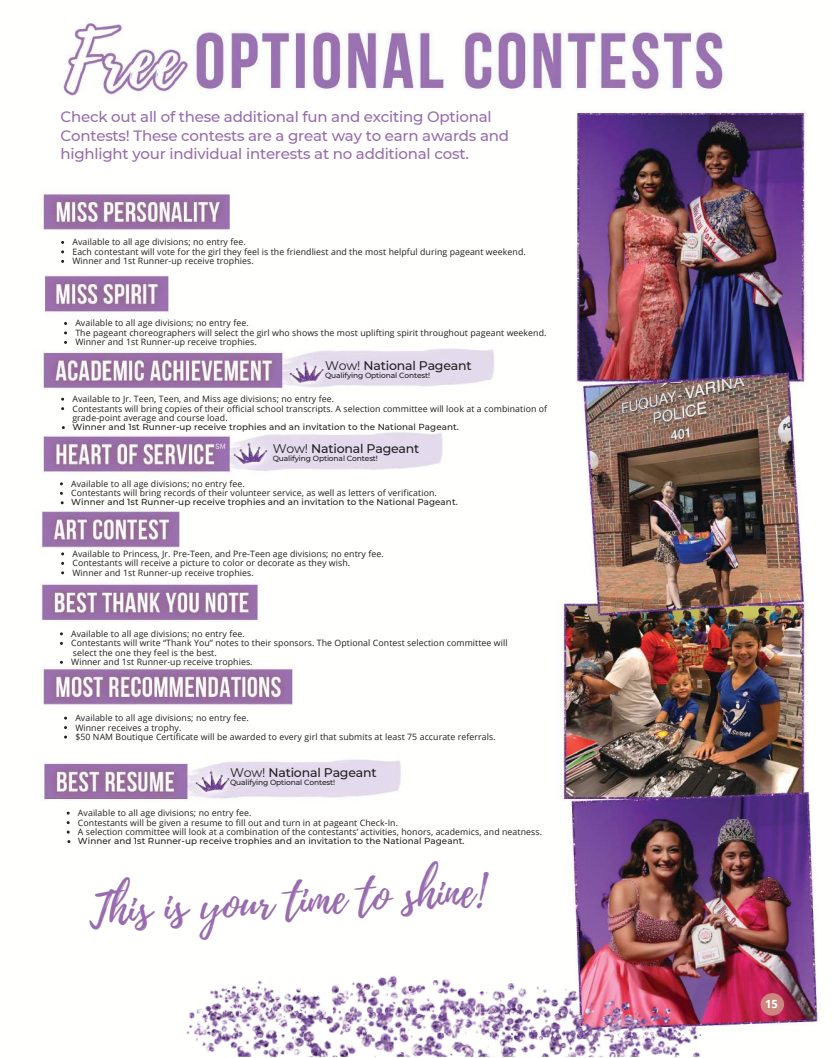
<style>
.page{position:relative;width:833px;height:1058px;background:#fff}
.page>*{position:absolute;margin:0;border:0;box-sizing:border-box;transform-origin:0 0}
.t1{font:45px "Playlist Script";color:#986cae}
.t2{font:500 15px/18.8px "Montserrat";letter-spacing:-.015em;color:#986cae}
.t3{font:500 12.5px "Montserrat";letter-spacing:-.015em;color:#231f20}
.t4{font:700 11.25px "Open Sans";color:#fff}
.t5{font:8.75px/9.5px "Open Sans";letter-spacing:.01em;color:#231f20}
.t6{font:500 8.75px "Montserrat";letter-spacing:.01em;color:#231f20}
.t7{font:500 7.5px "Montserrat";letter-spacing:-.015em;color:#231f20}
.s1{font-weight:400}
</style>
<div class="page">
<img style="left:35px;top:20px;width:786px;height:1037px">
<img style="left:172px;top:955px;width:545px;height:101px">
<div style="left:760px;top:993px;width:24px;height:22px;background:#cb877f;border-radius:50%"></div>
<h2 class="t2" style="left:60px;top:107px;width:450px">Check out all of these additional fun and exciting Optional<br>Contests! These contests are a great way to earn awards and highlight your individual interests at no additional cost.</h2>
<p class="t5" style="left:72px;top:237px;width:455px">Available to all age divisions; no entry fee.<br>Each contestant will vote for the girl they feel is the friendliest and the most helpful during pageant weekend.<br>Winner and 1st Runner-up receive trophies.</p>
<p class="t5" style="left:75px;top:318px;width:472px">Available to all age divisions; no entry fee.<br>The pageant choreographers will select the girl who shows the most uplifting spirit throughout pageant weekend.<br>Winner and 1st Runner-up receive trophies.</p>
<h3 class="t3" style="left:325px;top:357px;width:148px"><span class="s1">Wow!</span> National Pageant</h3>
<p class="t7" style="left:325px;top:370px;width:107px">Qualifying Optional Contest!</p>
<p class="t5" style="left:72px;top:394px;width:476px">Available to Jr. Teen, Teen, and Miss age divisions; no entry fee.<br>Contestants will bring copies of their official school transcripts. A selection committee will look at a combination of grade-point average and course load.</p>
<p class="t6" style="left:72px;top:421px;width:388px">Winner and 1st Runner-up receive trophies and an invitation to the National Pageant.</p>
<h3 class="t3" style="left:273px;top:440px;width:148px"><span class="s1">Wow!</span> National Pageant</h3>
<p class="t7" style="left:273px;top:453px;width:107px">Qualifying Optional Contest!</p>
<p class="t5" style="left:71px;top:478px;width:367px">Available to all age divisions; no entry fee.<br>Contestants will bring records of their volunteer service, as well as letters of verification.</p>
<p class="t6" style="left:71px;top:496px;width:388px">Winner and 1st Runner-up receive trophies and an invitation to the National Pageant.</p>
<p class="t5" style="left:72px;top:548px;width:313px">Available to Princess, Jr. Pre-Teen, and Pre-Teen age divisions; no entry fee.<br>Contestants will receive a picture to color or decorate as they wish.<br>Winner and 1st Runner-up receive trophies.</p>
<p class="t5" style="left:71px;top:628px;width:438px">Available to all age divisions; no entry fee.<br>Contestants will write “Thank You” notes to their sponsors. The Optional Contest selection committee will select the one they feel is the best.<br>Winner and 1st Runner-up receive trophies.</p>
<p class="t5" style="left:75px;top:713px;width:422px">Available to all age divisions; no entry fee.<br>Winner receives a trophy.<br>$50 NAM Boutique Certificate will be awarded to every girl that submits at least 75 accurate referrals.</p>
<h3 class="t3" style="left:230px;top:765px;width:148px"><span class="s1">Wow!</span> National Pageant</h3>
<p class="t7" style="left:230px;top:778px;width:107px">Qualifying Optional Contest!</p>
<p class="t5" style="left:78px;top:808px;width:465px">Available to all age divisions; no entry fee.<br>Contestants will be given a resume to fill out and turn in at pageant Check-In.<br>A selection committee will look at a combination of the contestants’ activities, honors, academics, and neatness.</p>
<p class="t6" style="left:78px;top:835px;width:388px">Winner and 1st Runner-up receive trophies and an invitation to the National Pageant.</p>
<h1 class="t1" style="left:87px;top:879px;width:397px;rotate:-3deg">This is your time to shine!</h1>
<p class="t4" style="left:765px;top:996px;width:14px">15</p>
</div>
